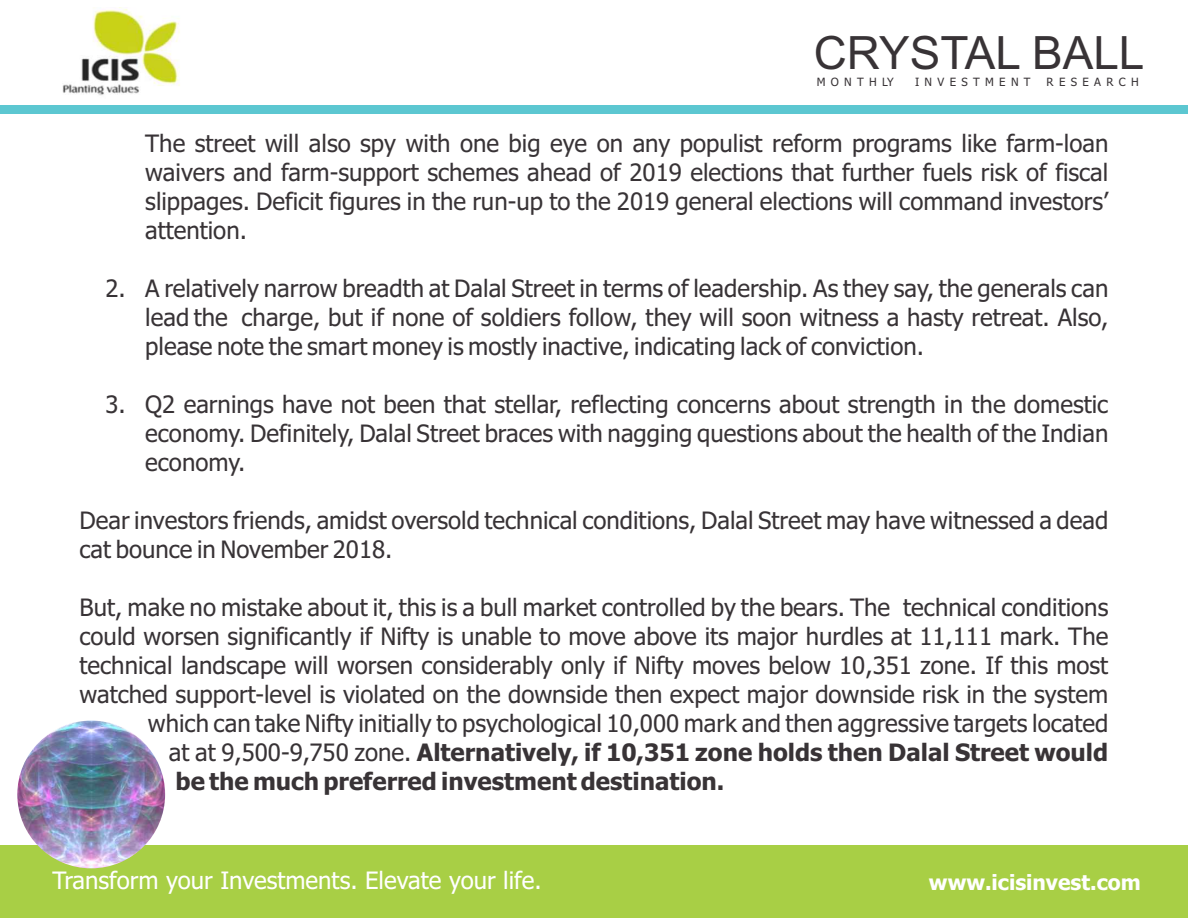
<style>
.page{position:relative;width:1188px;height:918px;background:#fff}
.page>*{position:absolute;margin:0;border:0;box-sizing:border-box;transform-origin:0 0}
.t1{font:45.9px "Arial";color:#383336}
.t2{font:24px/29px "Tahoma";color:#383336;text-align:justify}
.t3{font:700 24px "Tahoma";color:#383336}
.t4{font:24px "Tahoma";color:#fff}
.t5{font:700 21px "Tahoma";color:#fff}
.t6{font:11.4px "Tahoma";letter-spacing:.47em;color:#383336}
.s1{font-weight:400}
</style>
<div class="page">
<div style="left:0;top:105px;width:1188px;height:8px;background:#5cc7d1"></div>
<div style="left:0;top:845px;width:1188px;height:73px;background:#a8cf45"></div>
<img style="left:62px;top:7px;width:118px;height:89px">
<img style="left:17px;top:721px;width:148px;height:147px;border-radius:50%">
<h1 class="t1" style="left:814px;top:36px;width:332px">CRYSTAL BALL</h1>
<p class="t6" style="left:817px;top:77px;width:78px">MONTHLY</p>
<p class="t6" style="left:915px;top:77px;width:117px">INVESTMENT</p>
<p class="t6" style="left:1047px;top:77px;width:94px">RESEARCH</p>
<p class="t2" style="left:145px;top:131px;width:965px">The street will also spy with one big eye on any populist reform programs like farm-loan waivers and farm-support schemes ahead of 2019 elections that further fuels risk of fiscal slippages. Deficit figures in the run-up to the 2019 general elections will command investors’ attention.</p>
<p class="t2" style="left:145px;top:276px;width:965px;text-indent:-40px">2. A relatively narrow breadth at Dalal Street in terms of leadership. As they say, the generals can lead the charge, but if none of soldiers follow, they will soon witness a hasty retreat. Also, please note the smart money is mostly inactive, indicating lack of conviction.</p>
<p class="t2" style="left:145px;top:392px;width:965px;text-indent:-40px">3. Q2 earnings have not been that stellar, reflecting concerns about strength in the domestic economy. Definitely, Dalal Street braces with nagging questions about the health of the Indian economy.</p>
<p class="t2" style="left:80px;top:508px;width:1030px">Dear investors friends, amidst oversold technical conditions, Dalal Street may have witnessed a dead cat bounce in November 2018.</p>
<p class="t2" style="left:80px;top:595px;width:1030px">But, make no mistake about it, this is a bull market controlled by the bears. The technical conditions</p>
<p class="t2" style="left:80px;top:624px;width:1030px">could worsen significantly if Nifty is unable to move above its major hurdles at 11,111 mark. The</p>
<p class="t2" style="left:80px;top:653px;width:1030px">technical landscape will worsen considerably only if Nifty moves below 10,351 zone. If this most</p>
<p class="t2" style="left:80px;top:682px;width:1030px">watched support-level is violated on the downside then expect major downside risk in the system</p>
<p class="t2" style="left:148px;top:711px;width:962px">which can take Nifty initially to psychological 10,000 mark and then aggressive targets located</p>
<p class="t3" style="left:169px;top:742px;width:941px"><span class="s1">at at 9,500-9,750 zone.</span> Alternatively, if 10,351 zone holds then Dalal Street would</p>
<p class="t3" style="left:176px;top:771px;width:550px">be the much preferred investment destination.</p>
<p class="t4" style="left:53px;top:871px;width:491px">Transform your Investments. Elevate your life.</p>
<p class="t5" style="left:929px;top:873px;width:213px">www.icisinvest.com</p>
</div>
